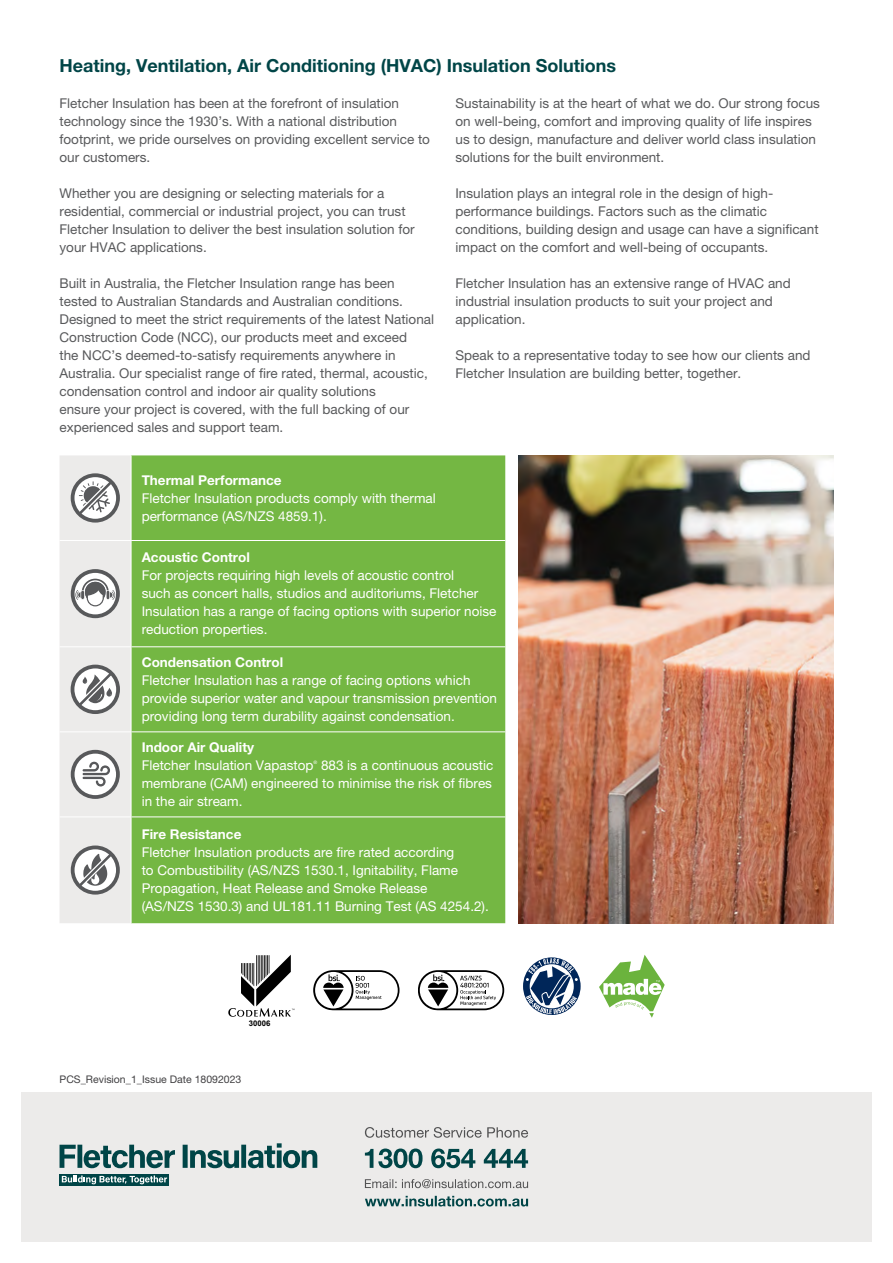
<style>
.page{position:relative;width:893px;height:1263px;background:#fff}
.page>*{position:absolute;margin:0;border:0;box-sizing:border-box;transform-origin:0 0}
.t1{font:700 18px "Helvetica Neue LT Pro";color:#004547}
.t2{font:13.5px/18px "Helvetica Neue LT Pro";color:#58595b}
.t3{font:13.5px/18px "Helvetica Neue LT Pro";color:#fff}
.t4{font:700 13.5px "Helvetica Neue LT Pro";color:#fff}
.t5{font:10.5px "Helvetica Neue LT Pro";color:#414042}
.t6{font:700 7.8px "Arial";color:#000}
.t7{font:4.8px "Helvetica Neue LT Pro";color:#fff}
</style>
<div class="page">
<div style="left:21px;top:1092px;width:851px;height:150px;background:#ecebea"></div>
<img style="left:518px;top:455px;width:315px;height:468px">
<div style="left:132px;top:455px;width:373px;height:468px;background:#74b743"></div>
<hr style="left:131px;top:540px;width:374px;height:1px;background:#fff">
<hr style="left:131px;top:646px;width:374px;height:1px;background:#fff">
<hr style="left:131px;top:731px;width:374px;height:1px;background:#fff">
<hr style="left:131px;top:816px;width:374px;height:1px;background:#fff">
<svg style="left:60px;top:455px;width:71px;height:468px"></svg>
<svg style="left:418px;top:970px;width:86px;height:40px"></svg>
<svg style="left:313px;top:970px;width:86px;height:40px"></svg>
<svg style="left:523px;top:957px;width:58px;height:58px"></svg>
<svg style="left:599px;top:955px;width:66px;height:63px"></svg>
<svg style="left:228px;top:955px;width:67px;height:62px"></svg>
<svg style="left:365px;top:1127px;width:163px;height:11px"></svg>
<svg style="left:365px;top:1148px;width:163px;height:20px"></svg>
<svg style="left:365px;top:1196px;width:163px;height:10px"></svg>
<svg style="left:365px;top:1179px;width:163px;height:9px"></svg>
<svg style="left:60px;top:1143px;width:257px;height:25px"></svg>
<div style="left:60px;top:1174px;width:109px;height:12px;background:#004547"></div>
<svg style="left:62px;top:1175px;width:105px;height:9px"></svg>
<h1 class="t1" style="left:60px;top:54px;width:558px">Heating, Ventilation, Air Conditioning (HVAC) Insulation Solutions</h1>
<p class="t2" style="left:60px;top:94px;width:372px">Fletcher Insulation has been at the forefront of insulation technology since the 1930’s. With a national distribution footprint, we pride ourselves on providing excellent service to our customers.</p>
<p class="t2" style="left:60px;top:184px;width:357px">Whether you are designing or selecting materials for a residential, commercial or industrial project, you can trust Fletcher Insulation to deliver the best insulation solution for your HVAC applications.</p>
<p class="t2" style="left:60px;top:274px;width:376px">Built in Australia, the Fletcher Insulation range has been tested to Australian Standards and Australian conditions.<br>Designed to meet the strict requirements of the latest National Construction Code (NCC), our products meet and exceed<br>the NCC’s deemed-to-satisfy requirements anywhere in Australia. Our specialist range of fire rated, thermal, acoustic, condensation control and indoor air quality solutions<br>ensure your project is covered, with the full backing of our experienced sales and support team.</p>
<p class="t2" style="left:455px;top:94px;width:366px">Sustainability is at the heart of what we do. Our strong focus on well-being, comfort and improving quality of life inspires us to design, manufacture and deliver world class insulation solutions for the built environment.</p>
<p class="t2" style="left:455px;top:184px;width:365px">Insulation plays an integral role in the design of high&shy;performance buildings. Factors such as the climatic conditions, building design and usage can have a significant impact on the comfort and well-being of occupants.</p>
<p class="t2" style="left:455px;top:274px;width:337px">Fletcher Insulation has an extensive range of HVAC and industrial insulation products to suit your project and application.</p>
<p class="t2" style="left:455px;top:346px;width:357px">Speak to a representative today to see how our clients and<br>Fletcher Insulation are building better, together.</p>
<p class="t4" style="left:142px;top:472px;width:141px">Thermal Performance</p>
<p class="t3" style="left:142px;top:489px;width:296px">Fletcher Insulation products comply with thermal performance (AS/NZS 4859.1).</p>
<p class="t4" style="left:142px;top:549px;width:110px">Acoustic Control</p>
<p class="t3" style="left:142px;top:566px;width:356px">For projects requiring high levels of acoustic control<br>such as concert halls, studios and auditoriums, Fletcher Insulation has a range of facing options with superior noise reduction properties.</p>
<p class="t4" style="left:142px;top:654px;width:143px">Condensation Control</p>
<p class="t3" style="left:142px;top:671px;width:357px">Fletcher Insulation has a range of facing options which provide superior water and vapour transmission prevention providing long term durability against condensation.</p>
<p class="t4" style="left:142px;top:739px;width:114px">Indoor Air Quality</p>
<p class="t3" style="left:142px;top:756px;width:173px">Fletcher Insulation Vapastop</p>
<p class="t7" style="left:313px;top:759px;width:5px">®</p>
<p class="t3" style="left:142px;top:756px;width:353px;text-align:justify;text-indent:179px">883 is a continuous acoustic membrane (CAM) engineered to minimise the risk of fibres in the air stream.</p>
<p class="t4" style="left:142px;top:826px;width:101px">Fire Resistance</p>
<p class="t3" style="left:142px;top:843px;width:349px">Fletcher Insulation products are fire rated according<br>to Combustibility (AS/NZS 1530.1, Ignitability, Flame Propagation, Heat Release and Smoke Release<br>(AS/NZS 1530.3) and UL181.11 Burning Test (AS 4254.2).</p>
<p class="t6" style="left:249px;top:1018px;width:23px">30006</p>
<p class="t5" style="left:60px;top:1073px;width:183px">PCS_Revision_1_Issue Date 18092023</p>
</div>
